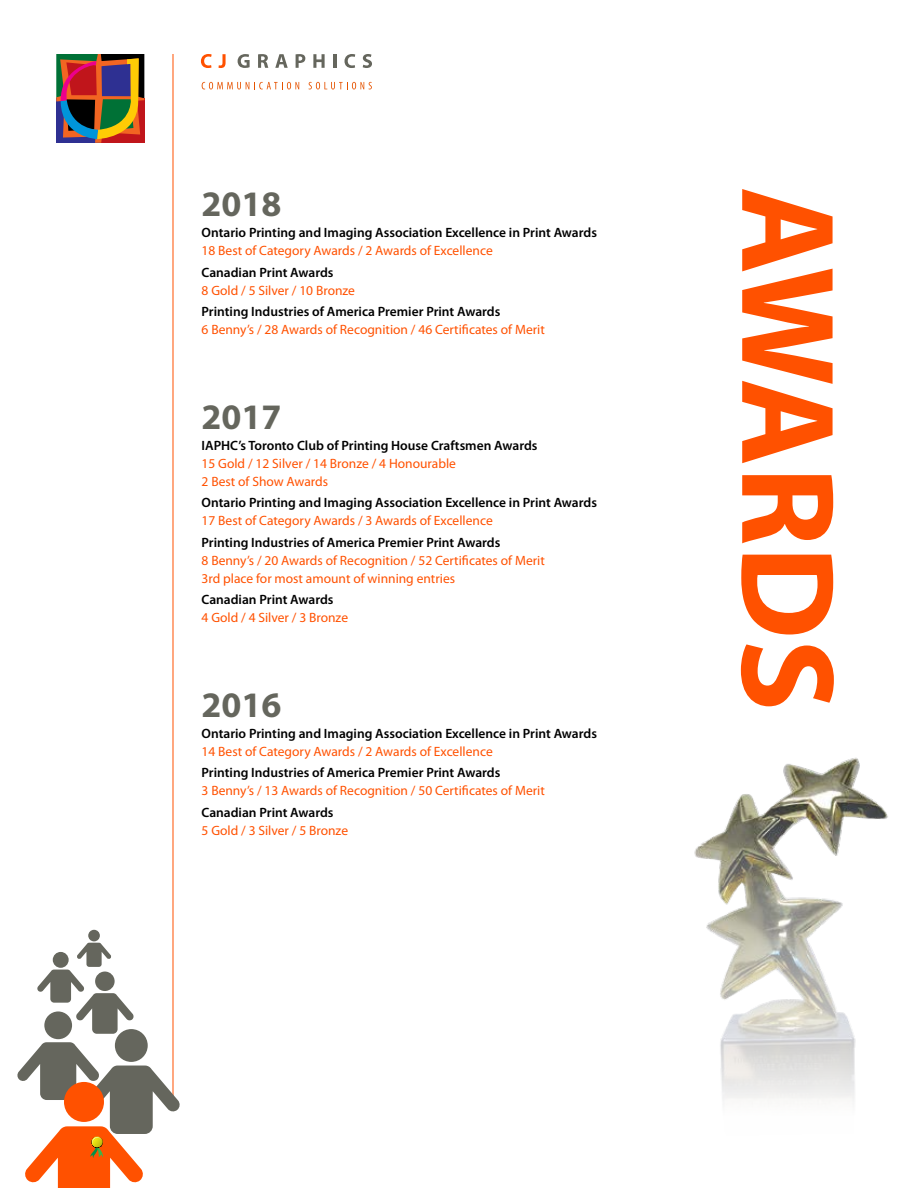
<style>
.page{position:relative;width:918px;height:1188px;background:#fff}
.page>*{position:absolute;margin:0;border:0;box-sizing:border-box;transform-origin:0 0}
.t1{font:700 36px "Myriad Pro";color:#65665d}
.t2{font:13.5px/18px "Myriad Pro";color:#ff5100}
.t3{font:600 13.5px "Myriad Pro";color:#000}
</style>
<div class="page">
<svg style="left:201px;top:54px;width:11px;height:14px"></svg>
<svg style="left:218px;top:54px;width:8px;height:14px"></svg>
<svg style="left:238px;top:54px;width:12px;height:14px"></svg>
<svg style="left:258px;top:54px;width:10px;height:14px"></svg>
<svg style="left:275px;top:54px;width:13px;height:14px"></svg>
<svg style="left:296px;top:54px;width:9px;height:14px"></svg>
<svg style="left:313px;top:54px;width:12px;height:14px"></svg>
<hr style="left:333px;top:54px;width:3px;height:14px;background:#65665d">
<svg style="left:345px;top:54px;width:10px;height:14px"></svg>
<svg style="left:363px;top:54px;width:9px;height:14px"></svg>
<svg style="left:202px;top:82px;width:97px;height:7px"></svg>
<svg style="left:309px;top:82px;width:63px;height:7px"></svg>
<svg style="left:56px;top:54px;width:88px;height:89px"></svg>
<hr style="left:173px;top:54px;width:1px;height:1051px;background:#ff5100">
<svg style="left:741px;top:189px;width:93px;height:508px;fill:#ff5405"></svg>
<div style="left:115px;top:1029px;width:33px;height:33px;background:#65665d;border-radius:50%"></div>
<div style="left:44px;top:1011px;width:28px;height:28px;background:#65665d;border-radius:50%"></div>
<svg style="left:17px;top:1042px;width:163px;height:146px"></svg>
<div style="left:88px;top:930px;width:12px;height:11px;background:#65665d;border-radius:50%"></div>
<svg style="left:37px;top:943px;width:97px;height:91px"></svg>
<img style="left:694px;top:697px;width:194px;height:404px">
<h1 class="t1" style="left:202px;top:180px;width:81px">2018</h1>
<p class="t3" style="left:202px;top:224px;width:397px">Ontario Printing and Imaging Association Excellence in Print Awards</p>
<p class="t2" style="left:202px;top:242px;width:293px">18 Best of Category Awards / 2 Awards of Excellence</p>
<p class="t3" style="left:202px;top:264px;width:134px">Canadian Print Awards</p>
<p class="t2" style="left:202px;top:281px;width:155px">8 Gold / 5 Silver / 10 Bronze</p>
<p class="t3" style="left:202px;top:303px;width:300px">Printing Industries of America Premier Print Awards</p>
<p class="t2" style="left:202px;top:320px;width:345px">6 Benny’s / 28 Awards of Recognition / 46 Certificates of Merit</p>
<h1 class="t1" style="left:202px;top:393px;width:81px">2017</h1>
<p class="t3" style="left:202px;top:437px;width:337px">IAPHC’s Toronto Club of Printing House Craftsmen Awards</p>
<p class="t2" style="left:202px;top:454px;width:256px">15 Gold / 12 Silver / 14 Bronze / 4 Honourable<br>2 Best of Show Awards</p>
<p class="t3" style="left:202px;top:494px;width:397px">Ontario Printing and Imaging Association Excellence in Print Awards</p>
<p class="t2" style="left:202px;top:512px;width:293px">17 Best of Category Awards / 3 Awards of Excellence</p>
<p class="t3" style="left:202px;top:534px;width:300px">Printing Industries of America Premier Print Awards</p>
<p class="t2" style="left:202px;top:551px;width:345px">8 Benny’s / 20 Awards of Recognition / 52 Certificates of Merit<br>3rd place for most amount of winning entries</p>
<p class="t3" style="left:202px;top:591px;width:134px">Canadian Print Awards</p>
<p class="t2" style="left:202px;top:608px;width:148px">4 Gold / 4 Silver / 3 Bronze</p>
<h1 class="t1" style="left:202px;top:681px;width:81px">2016</h1>
<p class="t3" style="left:202px;top:725px;width:397px">Ontario Printing and Imaging Association Excellence in Print Awards</p>
<p class="t2" style="left:202px;top:742px;width:293px">14 Best of Category Awards / 2 Awards of Excellence</p>
<p class="t3" style="left:202px;top:764px;width:300px">Printing Industries of America Premier Print Awards</p>
<p class="t2" style="left:202px;top:782px;width:345px">3 Benny’s / 13 Awards of Recognition / 50 Certificates of Merit</p>
<p class="t3" style="left:202px;top:804px;width:134px">Canadian Print Awards</p>
<p class="t2" style="left:202px;top:821px;width:148px">5 Gold / 3 Silver / 5 Bronze</p>
</div>
